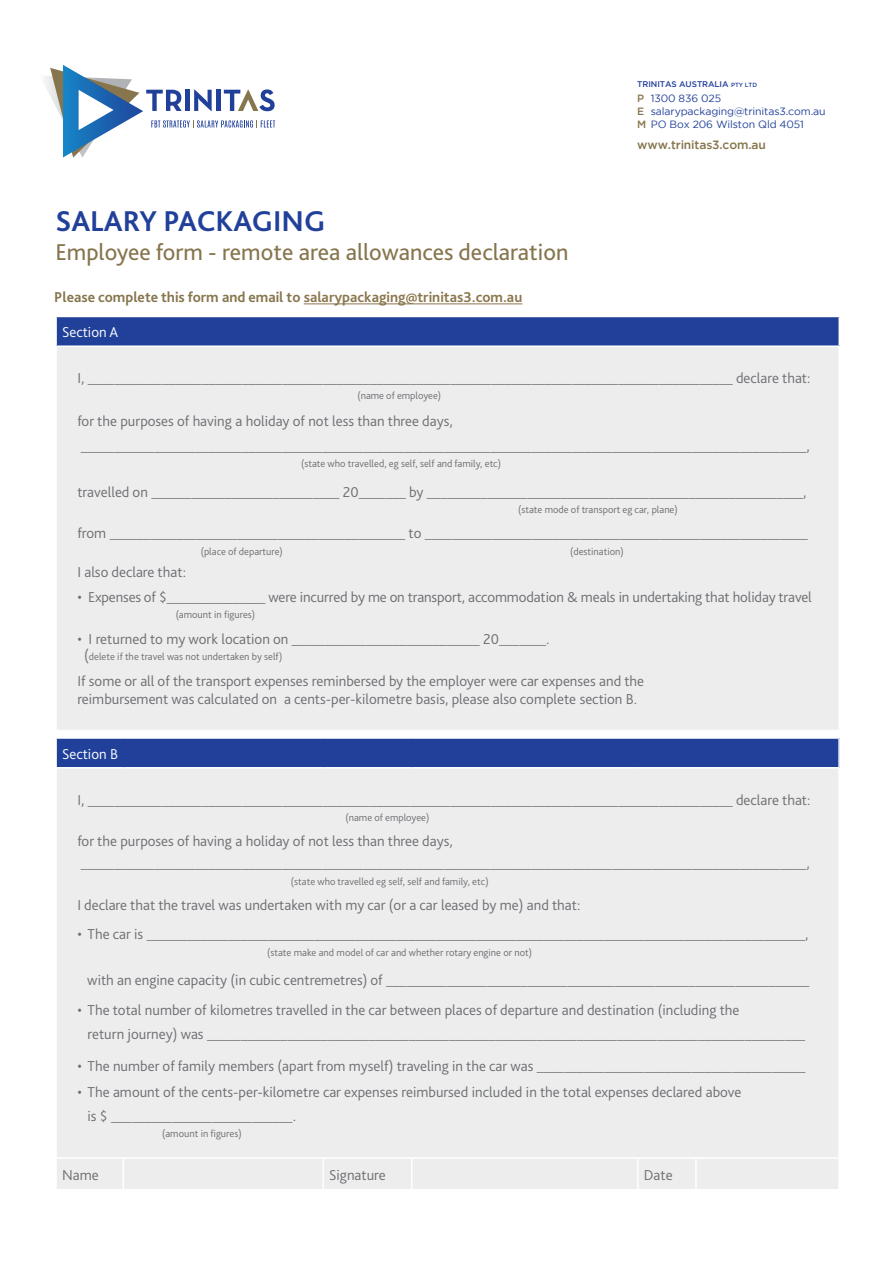
<style>
.page{position:relative;width:893px;height:1263px;background:#fff}
.page>*{position:absolute;margin:0;border:0;box-sizing:border-box;transform-origin:0 0}
.t1{font:700 30px "Bliss Pro";color:#21409a}
.t2{font:24px "Bliss Pro";color:#86754d}
.t3{font:300 15px/24px "Bliss Pro";color:#6d6e71}
.t4{font:700 15px "Bliss Pro";color:#86754d}
.t5{font:300 15px "Bliss Pro";color:#fff}
.t6{font:500 12px "Gotham";letter-spacing:-.01em;color:#86754d}
.t7{font:300 10.5px "Bliss Pro";color:#6d6e71}
.t8{font:10.5px/12.8px "Gotham";letter-spacing:-.01em;color:#21409a}
.t9{font:500 8.25px "Gotham";letter-spacing:-.01em;color:#21409a}
.s1{color:#8b774e}
.s2{font-size:6px}
.s3{font-weight:500;color:#86754d}
.s4{font-size:15px}
</style>
<div class="page">
<svg style="left:45px;top:65px;width:230px;height:93px"></svg>
<hr style="left:304px;top:303px;width:218px;height:1px;background:#8b774e">
<div style="left:56px;top:316px;width:783px;height:30px;background:#21409a"></div>
<div style="left:56px;top:346px;width:783px;height:384px;background:#ededee"></div>
<hr style="left:55px;top:316px;width:785px;height:1px;background:#fff">
<hr style="left:55px;top:317px;width:2px;height:28px;background:#fff">
<hr style="left:838px;top:317px;width:2px;height:28px;background:#fff">
<hr style="left:55px;top:345px;width:785px;height:2px;background:#fff">
<hr style="left:55px;top:347px;width:2px;height:383px;background:#fff">
<hr style="left:838px;top:347px;width:2px;height:383px;background:#fff">
<div style="left:56px;top:738px;width:783px;height:30px;background:#21409a"></div>
<div style="left:57px;top:768px;width:781px;height:421px;background:#ededee"></div>
<hr style="left:55px;top:737px;width:68px;height:2px;background:#fff">
<hr style="left:55px;top:739px;width:2px;height:28px;background:#fff">
<hr style="left:123px;top:737px;width:200px;height:2px;background:#fff">
<hr style="left:323px;top:737px;width:89px;height:2px;background:#fff">
<hr style="left:412px;top:737px;width:226px;height:2px;background:#fff">
<hr style="left:638px;top:737px;width:58px;height:2px;background:#fff">
<hr style="left:696px;top:737px;width:144px;height:2px;background:#fff">
<hr style="left:838px;top:739px;width:2px;height:28px;background:#fff">
<hr style="left:55px;top:767px;width:68px;height:1px;background:#fff">
<hr style="left:123px;top:767px;width:200px;height:1px;background:#fff">
<hr style="left:323px;top:767px;width:89px;height:1px;background:#fff">
<hr style="left:412px;top:767px;width:226px;height:1px;background:#fff">
<hr style="left:638px;top:767px;width:58px;height:1px;background:#fff">
<hr style="left:696px;top:767px;width:144px;height:1px;background:#fff">
<hr style="left:55px;top:1157px;width:68px;height:2px;background:#fff">
<hr style="left:123px;top:1157px;width:200px;height:2px;background:#fff">
<hr style="left:123px;top:1159px;width:1px;height:30px;background:#fff">
<hr style="left:323px;top:1157px;width:89px;height:2px;background:#fff">
<hr style="left:322px;top:1159px;width:2px;height:30px;background:#fff">
<hr style="left:412px;top:1157px;width:226px;height:2px;background:#fff">
<hr style="left:411px;top:1159px;width:1px;height:30px;background:#fff">
<hr style="left:638px;top:1157px;width:58px;height:2px;background:#fff">
<hr style="left:637px;top:1159px;width:2px;height:30px;background:#fff">
<hr style="left:696px;top:1157px;width:144px;height:2px;background:#fff">
<hr style="left:695px;top:1159px;width:2px;height:30px;background:#fff">
<h1 class="t1" style="left:55px;top:203px;width:271px">SALARY PACKAGING</h1>
<h2 class="t2" style="left:55px;top:237px;width:515px">Employee form - remote area allowances declaration</h2>
<p class="t4" style="left:54px;top:287px;width:470px">Please complete this form and email to <span class="s1">salarypackaging@trinitas3.com.au</span></p>
<p class="t9" style="left:637px;top:80px;width:121px">TRINITAS AUSTRALIA <span class="s2">PTY LTD</span></p>
<p class="t8" style="left:637px;top:92px;width:190px"><span class="s3">P</span> 1300 836 025<br><span class="s3">E</span> salarypackaging@trinitas3.com.au<br><span class="s3">M</span> PO Box 206 Wilston Qld 4051</p>
<p class="t6" style="left:637px;top:138px;width:130px">www.trinitas3.com.au</p>
<p class="t5" style="left:62px;top:323px;width:58px">Section A</p>
<p class="t3" style="left:77px;top:366px;width:735px">I, ________________________________________________________________________________________________ declare that:</p>
<p class="t7" style="left:357px;top:389px;width:85px">(name of employee)</p>
<p class="t3" style="left:77px;top:408px;width:734px;line-height:25.2px">for the purposes of having a holiday of not less than three days, ____________________________________________________________________________________________________________,</p>
<p class="t7" style="left:301px;top:457px;width:202px">(state who travelled, eg self, self and family, etc)</p>
<p class="t3" style="left:77px;top:480px;width:731px">travelled on ____________________________ 20_______ by ________________________________________________________,</p>
<p class="t7" style="left:518px;top:503px;width:161px">(state mode of transport eg car, plane)</p>
<p class="t3" style="left:77px;top:521px;width:732px">from ____________________________________________ to _________________________________________________________</p>
<p class="t7" style="left:201px;top:545px;width:84px">(place of departure)</p>
<p class="t7" style="left:570px;top:545px;width:55px">(destination)</p>
<p class="t3" style="left:77px;top:560px;width:110px">I also declare that:</p>
<p class="t3" style="left:77px;top:585px;width:736px">• Expenses of $_______________ were incurred by me on transport, accommodation &amp; meals in undertaking that holiday travel</p>
<p class="t7" style="left:176px;top:608px;width:81px">(amount in figures)</p>
<p class="t3" style="left:77px;top:626px;width:474px">• I returned to my work location on ____________________________ 20_______.</p>
<p class="t7" style="left:84px;top:650px;width:200px"><span class="s4">(</span>delete if the travel was not undertaken by self)</p>
<p class="t3" style="left:77px;top:672px;width:568px;line-height:18px">If some or all of the transport expenses reminbersed by the employer were car expenses and the reimbursement was calculated on a cents-per-kilometre basis, please also complete section B.</p>
<p class="t5" style="left:62px;top:744px;width:57px">Section B</p>
<p class="t3" style="left:77px;top:787px;width:735px">I, ________________________________________________________________________________________________ declare that:</p>
<p class="t7" style="left:346px;top:811px;width:85px">(name of employee)</p>
<p class="t3" style="left:77px;top:830px;width:734px;line-height:22.2px">for the purposes of having a holiday of not less than three days, ____________________________________________________________________________________________________________,</p>
<p class="t7" style="left:291px;top:875px;width:199px">(state who travelled eg self, self and family, etc)</p>
<p class="t3" style="left:77px;top:893px;width:505px">I declare that the travel was undertaken with my car (or a car leased by me) and that:</p>
<p class="t3" style="left:77px;top:922px;width:733px">• The car is __________________________________________________________________________________________________,</p>
<p class="t7" style="left:267px;top:946px;width:266px">(state make and model of car and whether rotary engine or not)</p>
<p class="t3" style="left:87px;top:968px;width:724px">with an engine capacity (in cubic centremetres) of _______________________________________________________________</p>
<p class="t3" style="left:88px;top:997px;width:719px;text-indent:-10px">• The total number of kilometres travelled in the car between places of departure and destination (including the<br>return journey) was _________________________________________________________________________________________</p>
<p class="t3" style="left:77px;top:1054px;width:730px">• The number of family members (apart from myself) traveling in the car was ________________________________________</p>
<p class="t3" style="left:88px;top:1079px;width:655px;text-indent:-10px">• The amount of the cents-per-kilometre car expenses reimbursed included in the total expenses declared above is $ ___________________________.</p>
<p class="t7" style="left:162px;top:1127px;width:81px">(amount in figures)</p>
<p class="t3" style="left:62px;top:1162px;width:38px">Name</p>
<p class="t3" style="left:329px;top:1162px;width:58px">Signature</p>
<p class="t3" style="left:644px;top:1162px;width:30px">Date</p>
</div>
